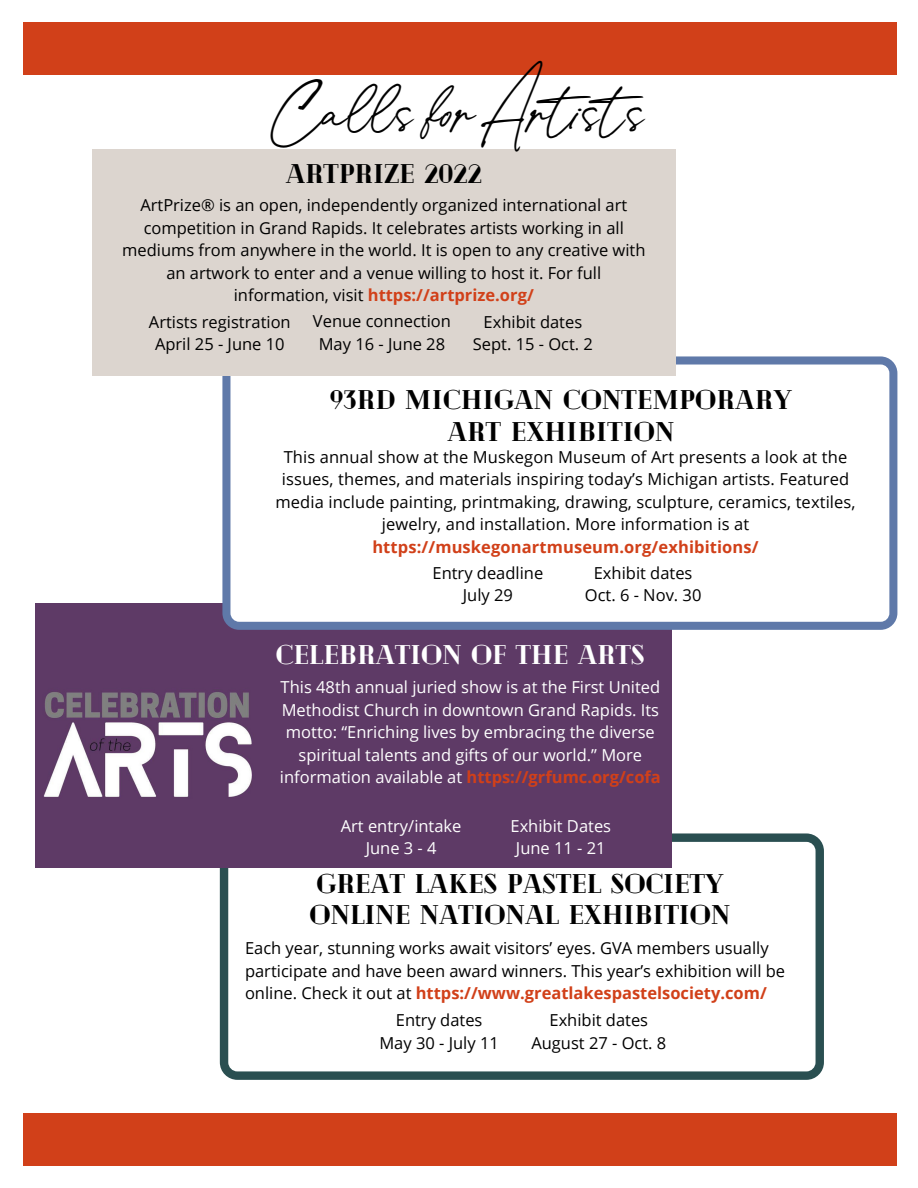
<style>
.page{position:relative;width:918px;height:1188px;background:#fff}
.page>*{position:absolute;margin:0;border:0;box-sizing:border-box;transform-origin:0 0}
.t1{font:33px "Spanish Signature";color:#000}
.t2{font:900 27px "Cheque";color:#000}
.t3{font:900 27px "Cheque";color:#fff}
.t4{font:16.5px/22.5px "Open Sans";color:#000;text-align:center}
.t5{font:16.5px/22.5px "Open Sans";color:#fff;text-align:center}
.s1{font-weight:700;color:#d14019}
</style>
<div class="page">
<div style="left:23px;top:1114px;width:874px;height:52px;background:#d14019"></div>
<div style="left:23px;top:22px;width:874px;height:53px;background:#d14019"></div>
<svg style="left:220px;top:833px;width:604px;height:247px"></svg>
<div style="left:35px;top:603px;width:637px;height:265px;background:#5e3a66"></div>
<img style="left:44px;top:691px;width:208px;height:106px">
<svg style="left:222px;top:356px;width:675px;height:274px"></svg>
<div style="left:92px;top:149px;width:584px;height:226px;background:#dcd5cf"></div>
<p class="t1" style="left:274px;top:98px;width:383px">Calls for Artists</p>
<p class="t2" style="left:286px;top:156px;width:198px">ARTPRIZE 2022</p>
<p class="t4" style="left:122px;top:194px;width:525px">ArtPrize® is an open, independently organized international art competition in Grand Rapids. It celebrates artists working in all mediums from anywhere in the world. It is open to any creative with an artwork to enter and a venue willing to host it. For full information, visit <span class="s1">https://artprize.org/</span></p>
<p class="t4" style="left:149px;top:310px;width:143px">Artists registration</p>
<p class="t4" style="left:155px;top:333px;width:131px">April 25 - June 10</p>
<p class="t4" style="left:484px;top:310px;width:100px">Exhibit dates</p>
<p class="t4" style="left:473px;top:333px;width:122px">Sept. 15 - Oct. 2</p>
<p class="t4" style="left:313px;top:310px;width:140px">Venue connection</p>
<p class="t4" style="left:319px;top:332px;width:128px">May 16 - June 28</p>
<p class="t2" style="left:330px;top:382px;width:464px">93RD MICHIGAN CONTEMPORARY</p>
<p class="t2" style="left:448px;top:414px;width:228px">ART EXHIBITION</p>
<p class="t4" style="left:275px;top:445px;width:582px">This annual show at the Muskegon Museum of Art presents a look at the issues, themes, and materials inspiring today’s Michigan artists. Featured media include painting, printmaking, drawing, sculpture, ceramics, textiles, jewelry, and installation. More information is at <span class="s1">https://muskegonartmuseum.org/exhibitions/</span></p>
<p class="t4" style="left:433px;top:561px;width:112px">Entry deadline</p>
<p class="t4" style="left:463px;top:584px;width:52px">July 29</p>
<p class="t4" style="left:594px;top:561px;width:100px">Exhibit dates</p>
<p class="t4" style="left:585px;top:584px;width:118px">Oct. 6 - Nov. 30</p>
<p class="t3" style="left:276px;top:637px;width:371px">CELEBRATION OF THE ARTS</p>
<p class="t5" style="left:280px;top:676px;width:382px">This 48th annual juried show is at the First United Methodist Church in downtown Grand Rapids. Its motto: “Enriching lives by embracing the diverse spiritual talents and gifts of our world.” More information available at <span class="s1">https://grfumc.org/cofa</span></p>
<p class="t5" style="left:341px;top:814px;width:122px">Art entry/intake</p>
<p class="t5" style="left:366px;top:837px;width:72px">June 3 - 4</p>
<p class="t5" style="left:511px;top:814px;width:102px">Exhibit Dates</p>
<p class="t5" style="left:516px;top:837px;width:91px">June 11 - 21</p>
<p class="t2" style="left:316px;top:866px;width:409px">GREAT LAKES PASTEL SOCIETY</p>
<p class="t2" style="left:310px;top:897px;width:422px">ONLINE NATIONAL EXHIBITION</p>
<p class="t4" style="left:245px;top:937px;width:542px;text-align:left">Each year, stunning works await visitors’ eyes. GVA members usually participate and have been award winners. This year’s exhibition will be online. Check it out at <span class="s1">https://www.greatlakespastelsociety.com/</span></p>
<p class="t4" style="left:396px;top:1009px;width:88px">Entry dates</p>
<p class="t4" style="left:379px;top:1031px;width:121px">May 30 - July 11</p>
<p class="t4" style="left:550px;top:1009px;width:100px">Exhibit dates</p>
<p class="t4" style="left:531px;top:1031px;width:137px">August 27 - Oct. 8</p>
</div>
